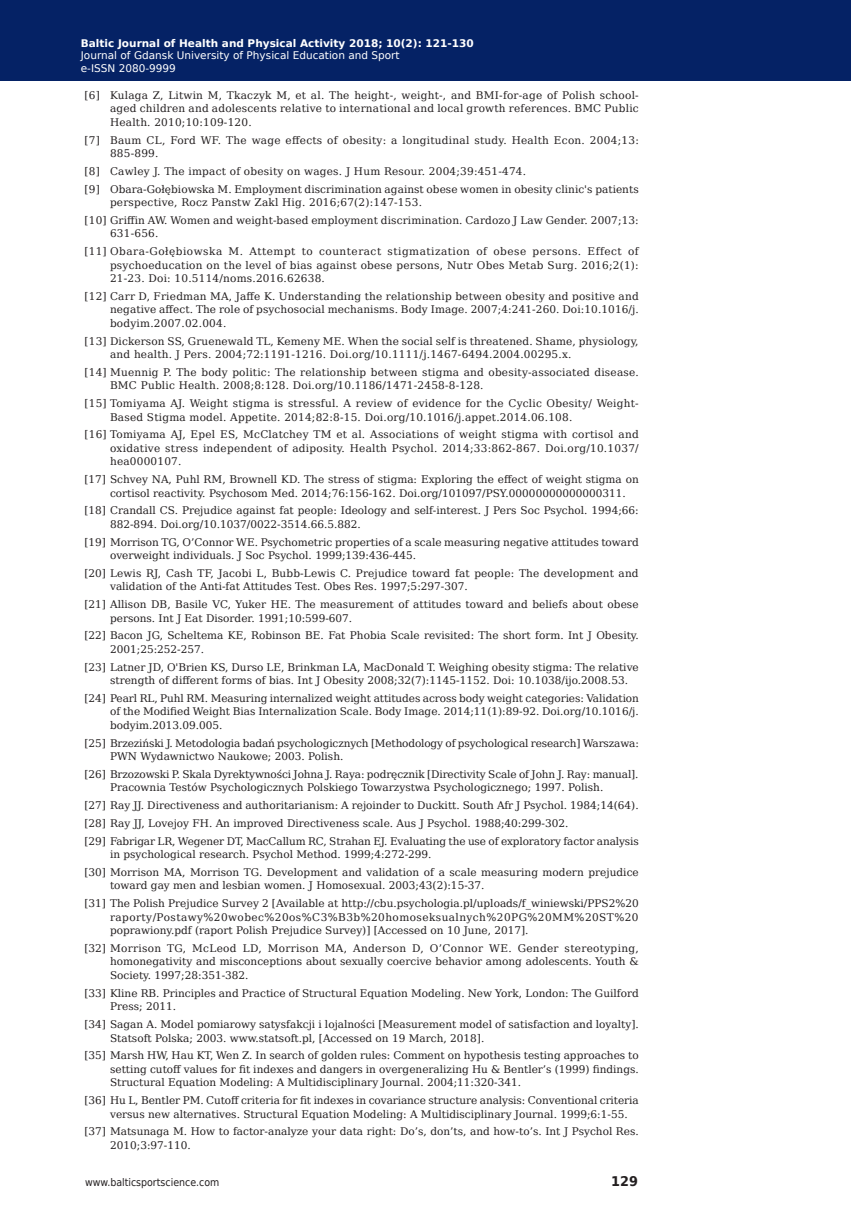
<style>
.page{position:relative;width:851px;height:1212px;background:#fff}
.page>*{position:absolute;margin:0;border:0;box-sizing:border-box;transform-origin:0 0}
.t1{font:700 13.35px "DejaVu Sans";color:#231f20;scale:.96 1}
.t2{font:10.5px/13.5px "DejaVu Serif";color:#231f20}
.t3{font:10.5px/13.5px "DejaVu Serif";letter-spacing:.02em;color:#231f20}
.t4{font:10.5px/12.6px "DejaVu Sans";color:#fff}
.t5{font:700 10.5px "DejaVu Sans";color:#fff}
.t6{font:10.5px/13.5px "DejaVu Serif";letter-spacing:.025em;color:#231f20}
.t7{font:10.5px "DejaVu Sans Condensed";color:#231f20}
</style>
<div class="page">
<div style="left:0;top:0;width:850px;height:80px;background:#052265"></div>
<p class="t5" style="left:86px;top:34px;width:358px">Baltic Journal of Health and Physical Activity 2014; 1(1): 1-4</p>
<p class="t4" style="left:86px;top:48px;width:320px">Journal of Gdansk University of Physical Education and Sport e-I SN 2080-</p>
<p class="t5" style="left:81px;top:34px;width:394px">Baltic Journal of Health and Physical Activity 2018; 10(2): 121-130</p>
<p class="t4" style="left:81px;top:49px;width:320px">Journal of Gdansk University of Physical Education and Sport</p>
<p class="t4" style="left:81px;top:62px;width:102px">e-ISSN 2080-99999</p>
<p class="t2" style="left:110px;top:88px;width:530px;text-align:justify;text-indent:-26px">[6] Kulaga Z, Litwin M, Tkaczyk M, et al. The height-, weight-, and BMI-for-age of Polish school&shy;aged children and adolescents relative to international and local growth references. BMC Public Health. 2010;10:109-120.</p>
<p class="t6" style="left:110px;top:133px;width:530px;text-indent:-26px">[7] Baum CL, Ford WF. The wage effects of obesity: a longitudinal study. Health Econ. 2004;13:<br>885-899.</p>
<p class="t3" style="left:84px;top:164px;width:443px">[8] Cawley J. The impact of obesity on wages. J Hum Resour. 2004;39:451-474.</p>
<p class="t2" style="left:110px;top:182px;width:530px;text-indent:-26px">[9] Obara-Gołębiowska M. Employment discrimination against obese women in obesity clinic's patients perspective, Rocz Panstw Zakl Hig. 2016;67(2):147-153.</p>
<p class="t2" style="left:110px;top:213px;width:530px;text-indent:-26px">[10] Griffin AW. Women and weight-based employment discrimination. Cardozo J Law Gender. 2007;13:<br>631-656.</p>
<p class="t2" style="left:110px;top:244px;width:530px;text-align:justify;text-indent:-26px">[11] Obara-Gołębiowska M. Attempt to counteract stigmatization of obese persons. Effect of psychoeducation on the level of bias against obese persons, Nutr Obes Metab Surg. 2016;2(1):<br>21-23. Doi: 10.5114/noms.2016.62638.</p>
<p class="t2" style="left:110px;top:289px;width:530px;text-align:justify;text-indent:-26px">[12] Carr D, Friedman MA, Jaffe K. Understanding the relationship between obesity and positive and negative affect. The role of psychosocial mechanisms. Body Image. 2007;4:241-260. Doi:10.1016/j. bodyim.2007.02.004.</p>
<p class="t2" style="left:110px;top:334px;width:530px;text-indent:-26px">[13] Dickerson SS, Gruenewald TL, Kemeny ME. When the social self is threatened. Shame, physiology, and health. J Pers. 2004;72:1191-1216. Doi.org/10.1111/j.1467-6494.2004.00295.x.</p>
<p class="t3" style="left:110px;top:365px;width:530px;text-indent:-26px">[14] Muennig P. The body politic: The relationship between stigma and obesity-associated disease.<br>BMC Public Health. 2008;8:128. Doi.org/10.1186/1471-2458-8-128.</p>
<p class="t3" style="left:110px;top:396px;width:530px;text-indent:-26px">[15] Tomiyama AJ. Weight stigma is stressful. A review of evidence for the Cyclic Obesity/ Weight-<br>Based Stigma model. Appetite. 2014;82:8-15. Doi.org/10.1016/j.appet.2014.06.108.</p>
<p class="t2" style="left:110px;top:428px;width:530px;text-align:justify;text-indent:-26px">[16] Tomiyama AJ, Epel ES, McClatchey TM et al. Associations of weight stigma with cortisol and oxidative stress independent of adiposity. Health Psychol. 2014;33:862-867. Doi.org/10.1037/ hea0000107.</p>
<p class="t2" style="left:110px;top:472px;width:530px;text-indent:-26px">[17] Schvey NA, Puhl RM, Brownell KD. The stress of stigma: Exploring the effect of weight stigma on cortisol reactivity. Psychosom Med. 2014;76:156-162. Doi.org/101097/PSY.00000000000000311.</p>
<p class="t2" style="left:110px;top:504px;width:530px;text-indent:-26px">[18] Crandall CS. Prejudice against fat people: Ideology and self-interest. J Pers Soc Psychol. 1994;66:<br>882-894. Doi.org/10.1037/0022-3514.66.5.882.</p>
<p class="t2" style="left:110px;top:535px;width:530px;text-indent:-26px">[19] Morrison TG, O’Connor WE. Psychometric properties of a scale measuring negative attitudes toward overweight individuals. J Soc Psychol. 1999;139:436-445.</p>
<p class="t2" style="left:110px;top:566px;width:530px;text-indent:-26px">[20] Lewis RJ, Cash TF, Jacobi L, Bubb-Lewis C. Prejudice toward fat people: The development and validation of the Anti-fat Attitudes Test. Obes Res. 1997;5:297-307.</p>
<p class="t2" style="left:110px;top:597px;width:530px;text-indent:-26px">[21] Allison DB, Basile VC, Yuker HE. The measurement of attitudes toward and beliefs about obese persons. Int J Eat Disorder. 1991;10:599-607.</p>
<p class="t2" style="left:110px;top:629px;width:530px;text-indent:-26px">[22] Bacon JG, Scheltema KE, Robinson BE. Fat Phobia Scale revisited: The short form. Int J Obesity.<br>2001;25:252-257.</p>
<p class="t2" style="left:110px;top:660px;width:530px;text-indent:-26px">[23] Latner JD, O'Brien KS, Durso LE, Brinkman LA, MacDonald T. Weighing obesity stigma: The relative strength of different forms of bias. Int J Obesity 2008;32(7):1145-1152. Doi: 10.1038/ijo.2008.53.</p>
<p class="t2" style="left:110px;top:691px;width:530px;text-align:justify;text-indent:-26px">[24] Pearl RL, Puhl RM. Measuring internalized weight attitudes across body weight categories: Validation of the Modified Weight Bias Internalization Scale. Body Image. 2014;11(1):89-92. Doi.org/10.1016/j. bodyim.2013.09.005.</p>
<p class="t2" style="left:110px;top:736px;width:530px;text-indent:-26px">[25] Brzeziński J. Metodologia badań psychologicznych [Methodology of psychological research] Warszawa:<br>PWN Wydawnictwo Naukowe; 2003. Polish.</p>
<p class="t2" style="left:110px;top:767px;width:530px;text-indent:-26px">[26] Brzozowski P. Skala Dyrektywności Johna J. Raya: podręcznik [Directivity Scale of John J. Ray: manual].<br>Pracownia Testów Psychologicznych Polskiego Towarzystwa Psychologicznego; 1997. Polish.</p>
<p class="t2" style="left:84px;top:798px;width:555px">[27] Ray JJ. Directiveness and authoritarianism: A rejoinder to Duckitt. South Afr J Psychol. 1984;14(64).</p>
<p class="t2" style="left:84px;top:816px;width:485px">[28] Ray JJ, Lovejoy FH. An improved Directiveness scale. Aus J Psychol. 1988;40:299-302.</p>
<p class="t2" style="left:110px;top:834px;width:530px;text-indent:-26px">[29] Fabrigar LR, Wegener DT, MacCallum RC, Strahan EJ. Evaluating the use of exploratory factor analysis in psychological research. Psychol Method. 1999;4:272-299.</p>
<p class="t2" style="left:110px;top:865px;width:530px;text-indent:-26px">[30] Morrison MA, Morrison TG. Development and validation of a scale measuring modern prejudice toward gay men and lesbian women. J Homosexual. 2003;43(2):15-37.</p>
<p class="t2" style="left:110px;top:896px;width:530px;text-align:justify;text-indent:-26px">[31] The Polish Prejudice Survey 2 [Available at http://cbu.psychologia.pl/uploads/f_winiewski/PPS2%20 raporty/Postawy%20wobec%20os%C3%B3b%20homoseksualnych%20PG%20MM%20ST%20 poprawiony.pdf (raport Polish Prejudice Survey)] [Accessed on 10 June, 2017].</p>
<p class="t2" style="left:110px;top:941px;width:530px;text-align:justify;text-indent:-26px">[32] Morrison TG, McLeod LD, Morrison MA, Anderson D, O’Connor WE. Gender stereotyping, homonegativity and misconceptions about sexually coercive behavior among adolescents. Youth &amp; Society. 1997;28:351-382.</p>
<p class="t2" style="left:110px;top:986px;width:530px;text-indent:-26px">[33] Kline RB. Principles and Practice of Structural Equation Modeling. New York, London: The Guilford<br>Press; 2011.</p>
<p class="t2" style="left:110px;top:1017px;width:530px;text-indent:-26px">[34] Sagan A. Model pomiarowy satysfakcji i lojalności [Measurement model of satisfaction and loyalty].<br>Statsoft Polska; 2003. www.statsoft.pl, [Accessed on 19 March, 2018].</p>
<p class="t2" style="left:110px;top:1048px;width:530px;text-align:justify;text-indent:-26px">[35] Marsh HW, Hau KT, Wen Z. In search of golden rules: Comment on hypothesis testing approaches to setting cutoff values for fit indexes and dangers in overgeneralizing Hu &amp; Bentler’s (1999) findings.<br>Structural Equation Modeling: A Multidisciplinary Journal. 2004;11:320-341.</p>
<p class="t2" style="left:110px;top:1093px;width:530px;text-indent:-26px">[36] Hu L, Bentler PM. Cutoff criteria for fit indexes in covariance structure analysis: Conventional criteria versus new alternatives. Structural Equation Modeling: A Multidisciplinary Journal. 1999;6:1-55.</p>
<p class="t2" style="left:110px;top:1124px;width:530px;text-indent:-26px">[37] Matsunaga M. How to factor-analyze your data right: Do’s, don’ts, and how-to’s. Int J Psychol Res.<br>2010;3:97-110.</p>
<p class="t7" style="left:85px;top:1174px;width:136px">www.balticsportscience.com</p>
<p class="t1" style="left:611px;top:1170px;width:29px">129</p>
</div>
